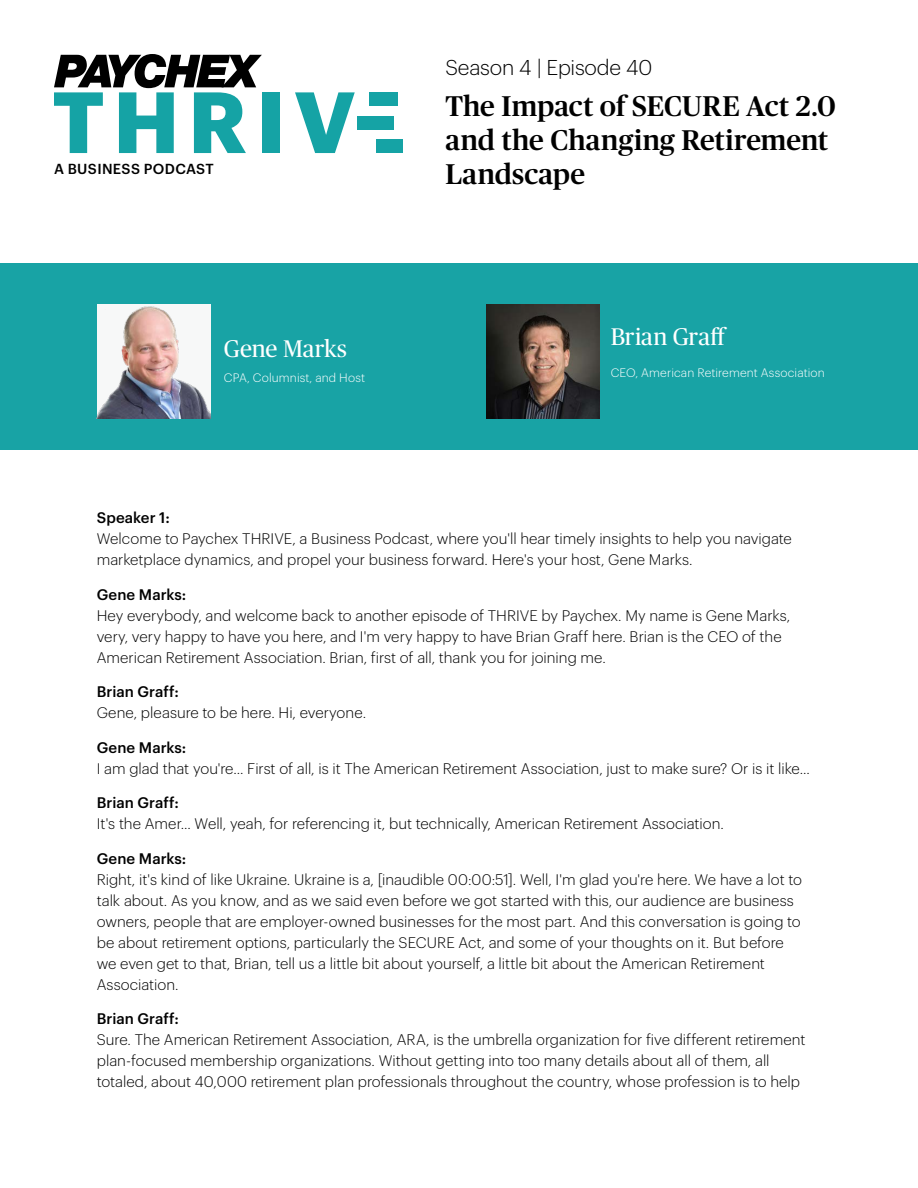
<style>
.page{position:relative;width:918px;height:1188px;background:#fff}
.page>*{position:absolute;margin:0;border:0;box-sizing:border-box;transform-origin:0 0}
.t1{font:500 28.5px/34.2px "Publico Headline";letter-spacing:.005em;color:#000}
.t2{font:24px "Publico Headline";color:#fff}
.t3{font:300 21px "Graphik";letter-spacing:-.01em;color:#000}
.t4{font:300 15px/21px "Graphik";color:#000}
.t5{font:500 15px "Graphik";color:#000}
.t6{font:500 14.25px "Graphik";letter-spacing:.025em;color:#000}
.t7{font:300 12px "Graphik";letter-spacing:.01em;color:#fff}
</style>
<div class="page">
<div style="left:0;top:264px;width:918px;height:186px;background:#18a3a5"></div>
<img style="left:97px;top:305px;width:113px;height:113px">
<img style="left:486px;top:305px;width:113px;height:113px">
<div style="left:262px;top:92px;width:17px;height:61px;background:#15a3a5"></div>
<svg style="left:295px;top:92px;width:60px;height:61px"></svg>
<div style="left:369px;top:92px;width:29px;height:14px;background:#15a3a5"></div>
<div style="left:358px;top:116px;width:36px;height:14px;background:#15a3a5"></div>
<div style="left:376px;top:139px;width:27px;height:14px;background:#15a3a5"></div>
<svg style="left:54px;top:54px;width:208px;height:99px"></svg>
<p class="t6" style="left:54px;top:158px;width:161px">A BUSINESS PODCAST</p>
<h2 class="t2" style="left:224px;top:332px;width:125px">Gene Marks</h2>
<p class="t7" style="left:224px;top:369px;width:143px">CPA, Columnist, and Host</p>
<h3 class="t3" style="left:446px;top:53px;width:208px">Season 4 | Episode 40</h3>
<h1 class="t1" style="left:446px;top:87px;width:392px">The Impact of SECURE Act 2.0 and the Changing Retirement<br>Landscape</h1>
<h2 class="t2" style="left:611px;top:320px;width:118px">Brian Graff</h2>
<p class="t7" style="left:611px;top:364px;width:216px">CEO, American Retirement Association</p>
<p class="t5" style="left:97px;top:506px;width:75px">Speaker 1:</p>
<p class="t4" style="left:97px;top:527px;width:697px">Welcome to Paychex THRIVE, a Business Podcast, where you'll hear timely insights to help you navigate marketplace dynamics, and propel your business forward. Here's your host, Gene Marks.</p>
<p class="t5" style="left:97px;top:583px;width:91px">Gene Marks:</p>
<p class="t4" style="left:97px;top:604px;width:695px">Hey everybody, and welcome back to another episode of THRIVE by Paychex. My name is Gene Marks, very, very happy to have you here, and I'm very happy to have Brian Graff here. Brian is the CEO of the<br>American Retirement Association. Brian, first of all, thank you for joining me.</p>
<p class="t5" style="left:97px;top:680px;width:84px">Brian Graff:</p>
<p class="t4" style="left:97px;top:701px;width:271px">Gene, pleasure to be here. Hi, everyone.</p>
<p class="t5" style="left:97px;top:736px;width:91px">Gene Marks:</p>
<p class="t4" style="left:97px;top:757px;width:715px">I am glad that you're... First of all, is it The American Retirement Association, just to make sure? Or is it like...</p>
<p class="t5" style="left:97px;top:791px;width:84px">Brian Graff:</p>
<p class="t4" style="left:97px;top:812px;width:629px">It's the Amer... Well, yeah, for referencing it, but technically, American Retirement Association.</p>
<p class="t5" style="left:97px;top:847px;width:91px">Gene Marks:</p>
<p class="t4" style="left:97px;top:868px;width:707px">Right, it's kind of like Ukraine. Ukraine is a, [inaudible 00:00:51]. Well, I'm glad you're here. We have a lot to talk about. As you know, and as we said even before we got started with this, our audience are business owners, people that are employer-owned businesses for the most part. And this conversation is going to be about retirement options, particularly the SECURE Act, and some of your thoughts on it. But before we even get to that, Brian, tell us a little bit about yourself, a little bit about the American Retirement Association.</p>
<p class="t5" style="left:97px;top:1007px;width:84px">Brian Graff:</p>
<p class="t4" style="left:97px;top:1028px;width:710px">Sure. The American Retirement Association, ARA, is the umbrella organization for five different retirement plan-focused membership organizations. Without getting into too many details about all of them, all totaled, about 40,000 retirement plan professionals throughout the country, whose profession is to help</p>
</div>
